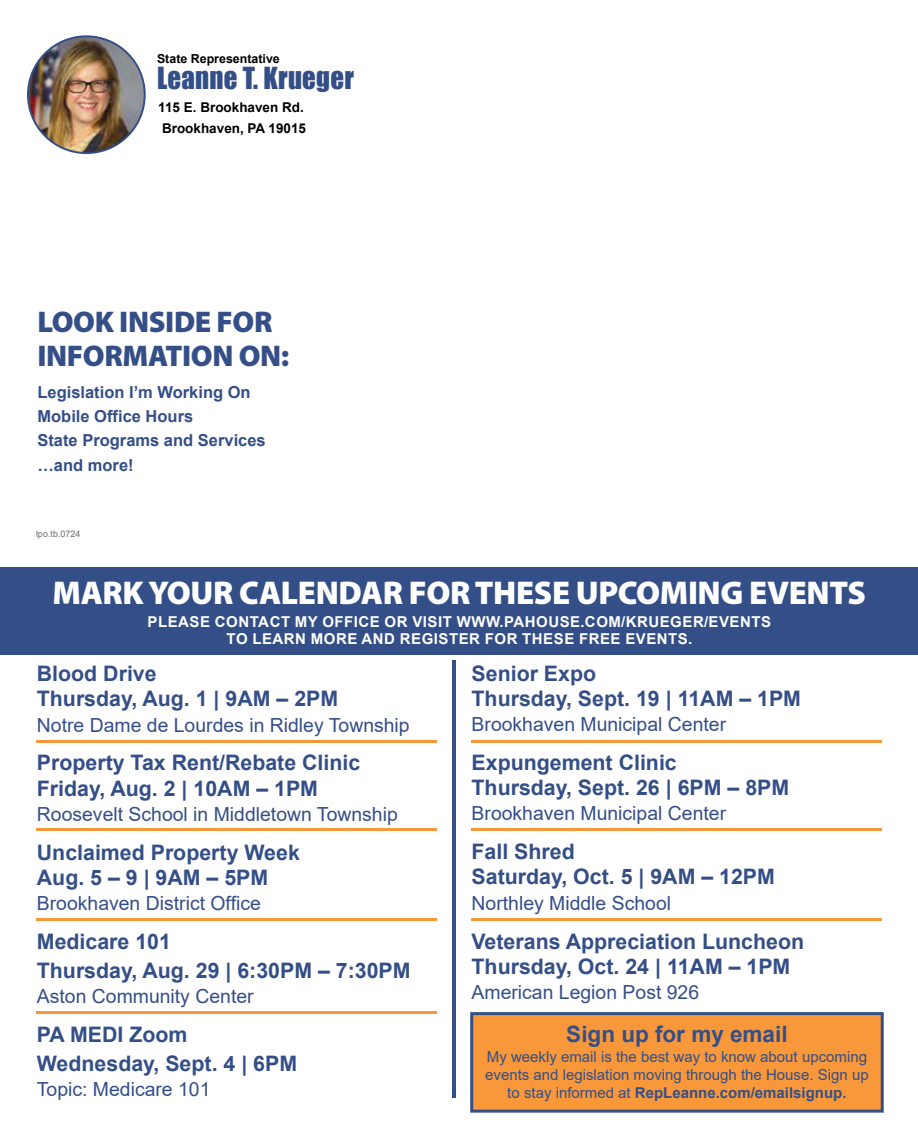
<style>
.page{position:relative;width:918px;height:1134px;background:#fff}
.page>*{position:absolute;margin:0;border:0;box-sizing:border-box;transform-origin:0 0}
.t1{font:33px "Myriad Variable Concept";letter-spacing:-.015em;color:#fff}
.t2{font:30px/34.5px "Myriad Variable Concept";letter-spacing:-.015em;color:#344f87}
.t3{font:27.9px "Impact";letter-spacing:.01em;color:#344f87;scale:.96 1}
.t4{font:700 22.5px "Arial";color:#344f87}
.t5{font:700 21.3px/25.2px "Arial";color:#344f87}
.t6{font:19.35px "Arial";color:#344f87}
.t7{font:700 16.5px/24px "Arial";color:#344f87}
.t8{font:15px/18px "Arial";color:#344f87;text-align:center}
.t9{font:700 15px/16.5px "Arial";letter-spacing:.035em;color:#fff;text-align:center}
.t10{font:700 13.5px/20.7px "Arial";color:#000}
.t11{font:700 12.45px "Arial";color:#000}
.t12{font:9px "Arial";color:#6d6e71}
.s1{font-weight:700}
</style>
<div class="page">
<hr style="left:917px;top:582px;width:1px;height:552px;background:#f8983a">
<hr style="left:917px;top:0;width:1px;height:35px;background:#344f87">
<hr style="left:917px;top:240px;width:1px;height:57px;background:#f8983a">
<img style="left:28px;top:36px;width:117px;height:117px;border-radius:58px">
<div style="left:27px;top:35px;width:119px;height:119px;border:2px solid #344f87;border-radius:50%"></div>
<div style="left:0;top:567px;width:918px;height:88px;background:#344f87"></div>
<hr style="left:452px;top:660px;width:3px;height:437px;background:#344f87">
<hr style="left:36px;top:740px;width:400px;height:2px;background:#f8983a">
<hr style="left:36px;top:829px;width:400px;height:2px;background:#f8983a">
<hr style="left:36px;top:918px;width:400px;height:3px;background:#f8983a">
<hr style="left:36px;top:1011px;width:400px;height:3px;background:#f8983a">
<hr style="left:472px;top:740px;width:410px;height:2px;background:#f8983a">
<hr style="left:472px;top:829px;width:410px;height:2px;background:#f8983a">
<hr style="left:472px;top:918px;width:410px;height:3px;background:#f8983a">
<hr style="left:0;top:579px;width:1px;height:555px;background:#344f87">
<div style="left:470px;top:1012px;width:414px;height:101px;background:#f8983a;border:3px solid #344f87"></div>
<p class="t11" style="left:157px;top:50px;width:124px">State Representative</p>
<h3 class="t3" style="left:157px;top:57px;width:207px">Leanne T. Krueger</h3>
<p class="t10" style="left:158px;top:97px;width:149px">115 E. Brookhaven Rd.<br>Brookhaven, PA 19015</p>
<h2 class="t2" style="left:37px;top:304px;width:254px">LOOK INSIDE FOR<br>INFORMATION ON:</h2>
<p class="t7" style="left:37px;top:380px;width:230px">Legislation I’m Working On<br>Mobile Office Hours<br>State Programs and Services</p>
<p class="t7" style="left:37px;top:453px;width:98px">…and more!</p>
<p class="t12" style="left:36px;top:527px;width:46px">lpo.tb.0724</p>
<h1 class="t1" style="left:53px;top:573px;width:815px">MARK YOUR CALENDAR FOR THESE UPCOMING EVENTS</h1>
<p class="t9" style="left:148px;top:614px;width:625px">PLEASE CONTACT MY OFFICE OR VISIT WWW.PAHOUSE.COM/KRUEGER/EVENTS<br>TO LEARN MORE AND REGISTER FOR THESE FREE EVENTS.</p>
<p class="t5" style="left:37px;top:661px;width:303px">Blood Drive<br>Thursday, Aug. 1 | 9AM – 2PM</p>
<p class="t6" style="left:37px;top:711px;width:374px">Notre Dame de Lourdes in Ridley Township</p>
<p class="t5" style="left:37px;top:751px;width:325px">Property Tax Rent/Rebate Clinic<br>Friday, Aug. 2 | 10AM – 1PM</p>
<p class="t6" style="left:37px;top:801px;width:362px">Roosevelt School in Middletown Township</p>
<p class="t5" style="left:37px;top:840px;width:264px">Unclaimed Property Week<br>Aug. 5 – 9 | 9AM – 5PM</p>
<p class="t6" style="left:37px;top:890px;width:225px">Brookhaven District Office</p>
<p class="t5" style="left:37px;top:927px;width:375px;line-height:29.1px">Medicare 101<br>Thursday, Aug. 29 | 6:30PM – 7:30PM</p>
<p class="t6" style="left:37px;top:983px;width:218px">Aston Community Center</p>
<p class="t5" style="left:37px;top:1020px;width:262px;line-height:29.1px">PA MEDI Zoom<br>Wednesday, Sept. 4 | 6PM</p>
<p class="t6" style="left:37px;top:1076px;width:175px">Topic: Medicare 101</p>
<p class="t5" style="left:472px;top:661px;width:331px">Senior Expo<br>Thursday, Sept. 19 | 11AM – 1PM</p>
<p class="t6" style="left:472px;top:711px;width:256px">Brookhaven Municipal Center</p>
<p class="t5" style="left:472px;top:750px;width:319px">Expungement Clinic<br>Thursday, Sept. 26 | 6PM – 8PM</p>
<p class="t6" style="left:472px;top:800px;width:256px">Brookhaven Municipal Center</p>
<p class="t5" style="left:472px;top:839px;width:305px">Fall Shred<br>Saturday, Oct. 5 | 9AM – 12PM</p>
<p class="t6" style="left:472px;top:890px;width:201px">Northley Middle School</p>
<p class="t5" style="left:472px;top:929px;width:334px">Veterans Appreciation Luncheon<br>Thursday, Oct. 24 | 11AM – 1PM</p>
<p class="t6" style="left:472px;top:979px;width:229px">American Legion Post 926</p>
<p class="t4" style="left:566px;top:1019px;width:223px">Sign up for my email</p>
<p class="t8" style="left:485px;top:1048px;width:385px">My weekly email is the best way to know about upcoming events and legislation moving through the House. Sign up to stay informed at <span class="s1">RepLeanne.com/emailsignup.</span></p>
</div>
